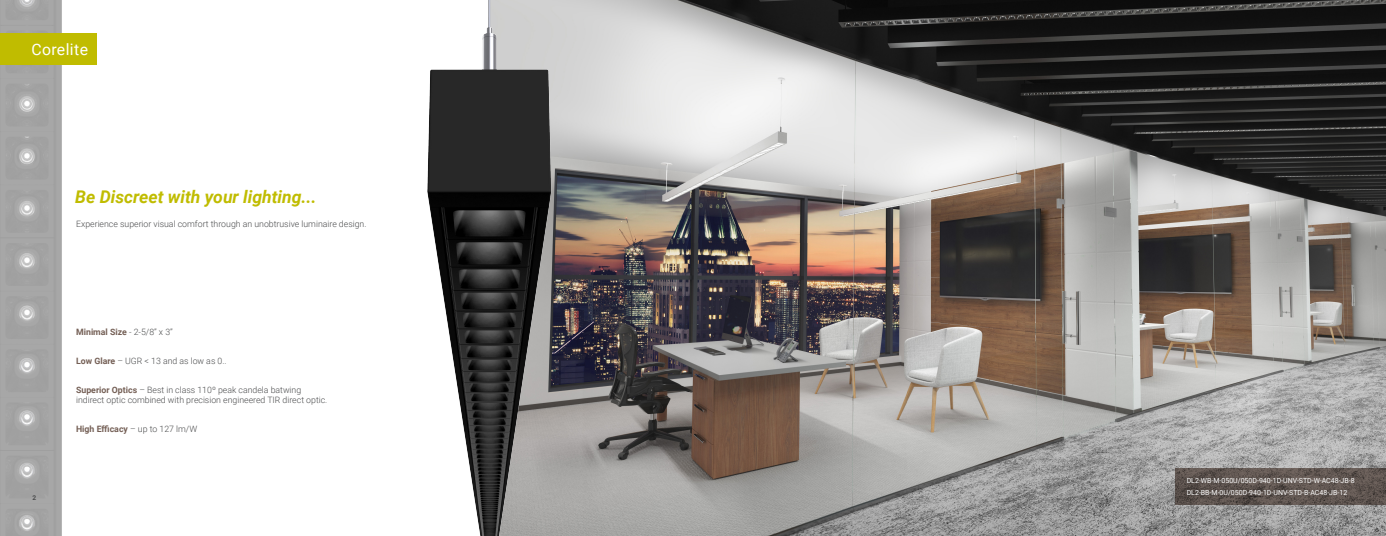
<style>
.page{position:relative;width:1386px;height:536px;background:#fff}
.page>*{position:absolute;margin:0;border:0;box-sizing:border-box;transform-origin:0 0}
.t1{font:italic 700 17.5px "Roboto";color:#c0bc00}
.t2{font:15.75px "Roboto";letter-spacing:.025em;color:#fff}
.t3{font:300 8.75px/10.5px "Roboto";color:#4b4c4d}
.t4{font:700 8.75px "Roboto";color:#745f55}
.t5{font:7px "Roboto";color:#fff}
.t6{font:700 6.56px "Roboto";color:#4b4c4d}
.s1{font-weight:300;color:#4b4c4d}
.s2{font-weight:700;color:#745f55}
</style>
<div class="page">
<img style="left:0;top:0;width:70px;height:536px">
<div style="left:0;top:34px;width:97px;height:31px;background:#c0bc00"></div>
<img style="left:555px;top:0;width:831px;height:536px">
<img style="left:427px;top:0;width:128px;height:536px">
<svg style="left:1176px;top:467px;width:210px;height:37px;background:#5f5550"></svg>
<h2 class="t2" style="left:31px;top:39px;width:58px">Corelite</h2>
<p class="t1" style="left:75px;top:185px;width:243px">Be Discreet with your lighting...</p>
<p class="t3" style="left:76px;top:218px;width:292px">Experience superior visual comfort through an unobtrusive luminaire design.</p>
<p class="t6" style="left:32px;top:493px;width:5px">2</p>
<p class="t4" style="left:76px;top:325px;width:98px">Minimal Size <span class="s1">- 2-5/8” x 3”</span></p>
<p class="t3" style="left:76px;top:355px;width:152px"><span class="s2">Low Glare</span> – UGR &lt; 13 and as low as 0..</p>
<p class="t3" style="left:76px;top:384px;width:253px"><span class="s2">Superior Optics</span> – Best in class 110º peak candela batwing indirect optic combined with precision engineered TIR direct optic.</p>
<p class="t4" style="left:76px;top:422px;width:123px">High Efficacy <span class="s1">– up to 127 lm/W</span></p>
<p class="t5" style="left:1187px;top:475px;width:170px">DL2-WB-M-050U/050D-940-1D-UNV-STD-W-AC48-JB-8</p>
<p class="t5" style="left:1187px;top:487px;width:162px">DL2-BB-M-0U/050D-940-1D-UNV-STD-B-AC48-JB-12</p>
</div>
